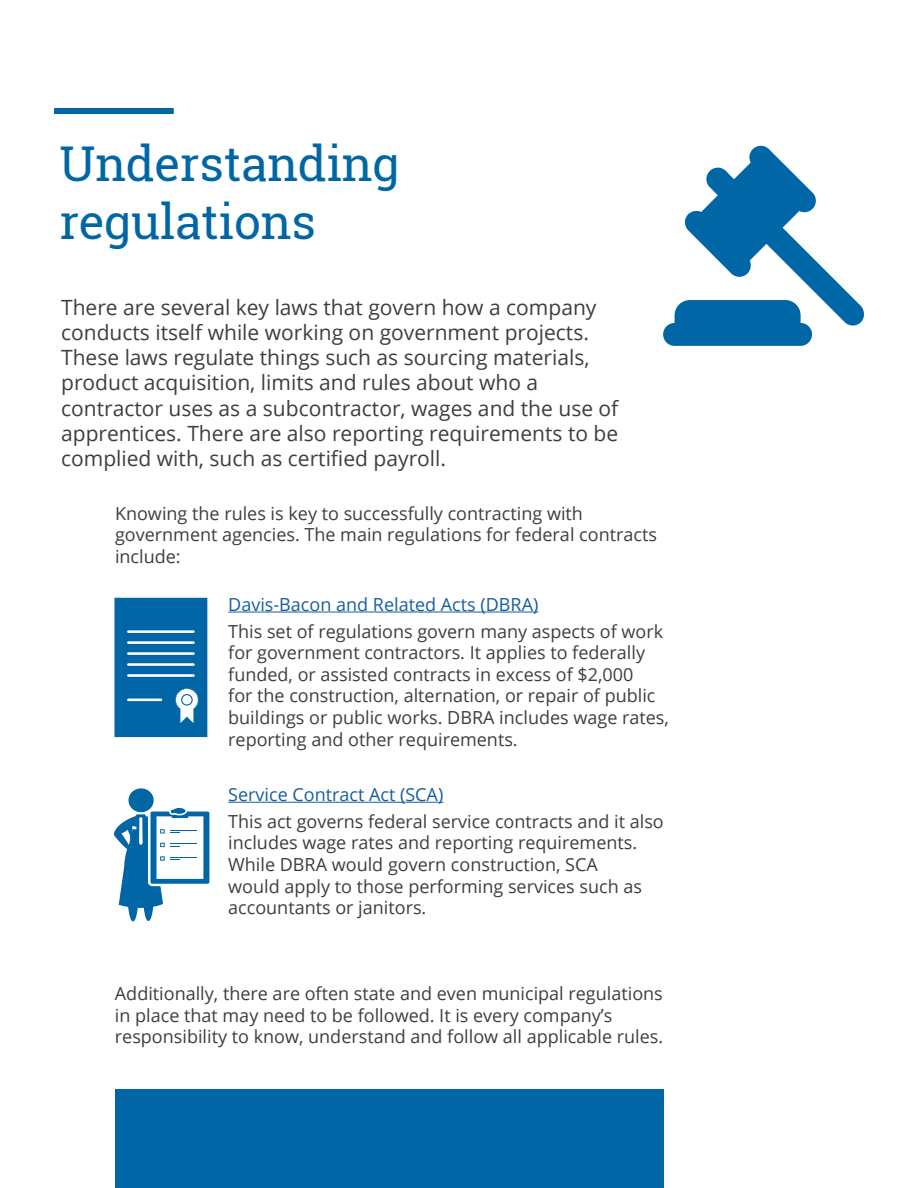
<style>
.page{position:relative;width:918px;height:1188px;background:#fff}
.page>*{position:absolute;margin:0;border:0;box-sizing:border-box;transform-origin:0 0}
.AG_Body{font:48px "Roboto Slab";letter-spacing:-.005em;color:#0066a5}
.t1{font:21px/25.2px "Open Sans";color:#3e3e3f}
.t2{font:18px/21.6px "Open Sans";color:#3e3e3f}
.t3{font:18px "Open Sans";color:#175d9e}
</style>
<div class="page">
<div style="left:115px;top:1089px;width:548px;height:99px;background:#0066a5"></div>
<div style="left:54px;top:108px;width:120px;height:6px;background:#0066a5"></div>
<hr style="left:917px;top:0;width:1px;height:1188px;background:#0066a5">
<svg style="left:663px;top:145px;width:201px;height:201px"></svg>
<hr style="left:228px;top:612px;width:310px;height:1px;background:#175d9e">
<hr style="left:228px;top:802px;width:215px;height:1px;background:#175d9e">
<svg style="left:114px;top:598px;width:93px;height:139px;background:#2079b0"></svg>
<div style="left:129px;top:788px;width:25px;height:24px;background:#0066a5;border-radius:50%"></div>
<svg style="left:114px;top:808px;width:95px;height:113px"></svg>
<p class="AG_Body" style="left:60px;top:131px;width:341px">Understanding</p>
<p class="AG_Body" style="left:60px;top:189px;width:258px">regulations</p>
<p class="t1" style="left:61px;top:294px;width:559px">There are several key laws that govern how a company conducts itself while working on government projects.<br>These laws regulate things such as sourcing materials, product acquisition, limits and rules about who a contractor uses as a subcontractor, wages and the use of apprentices. There are also reporting requirements to be complied with, such as certified payroll.</p>
<p class="t2" style="left:115px;top:502px;width:543px">Knowing the rules is key to successfully contracting with government agencies. The main regulations for federal contracts include:</p>
<p class="t3" style="left:228px;top:592px;width:312px">Davis-Bacon and Related Acts (DBRA)</p>
<p class="t2" style="left:228px;top:620px;width:442px">This set of regulations govern many aspects of work for government contractors. It applies to federally funded, or assisted contracts in excess of $2,000<br>for the construction, alternation, or repair of public buildings or public works. DBRA includes wage rates, reporting and other requirements.</p>
<p class="t3" style="left:228px;top:782px;width:217px">Service Contract Act (SCA)</p>
<p class="t2" style="left:228px;top:810px;width:437px">This act governs federal service contracts and it also includes wage rates and reporting requirements.<br>While DBRA would govern construction, SCA<br>would apply to those performing services such as accountants or janitors.</p>
<p class="t2" style="left:115px;top:982px;width:550px">Additionally, there are often state and even municipal regulations in place that may need to be followed. It is every company’s responsibility to know, understand and follow all applicable rules.</p>
</div>
